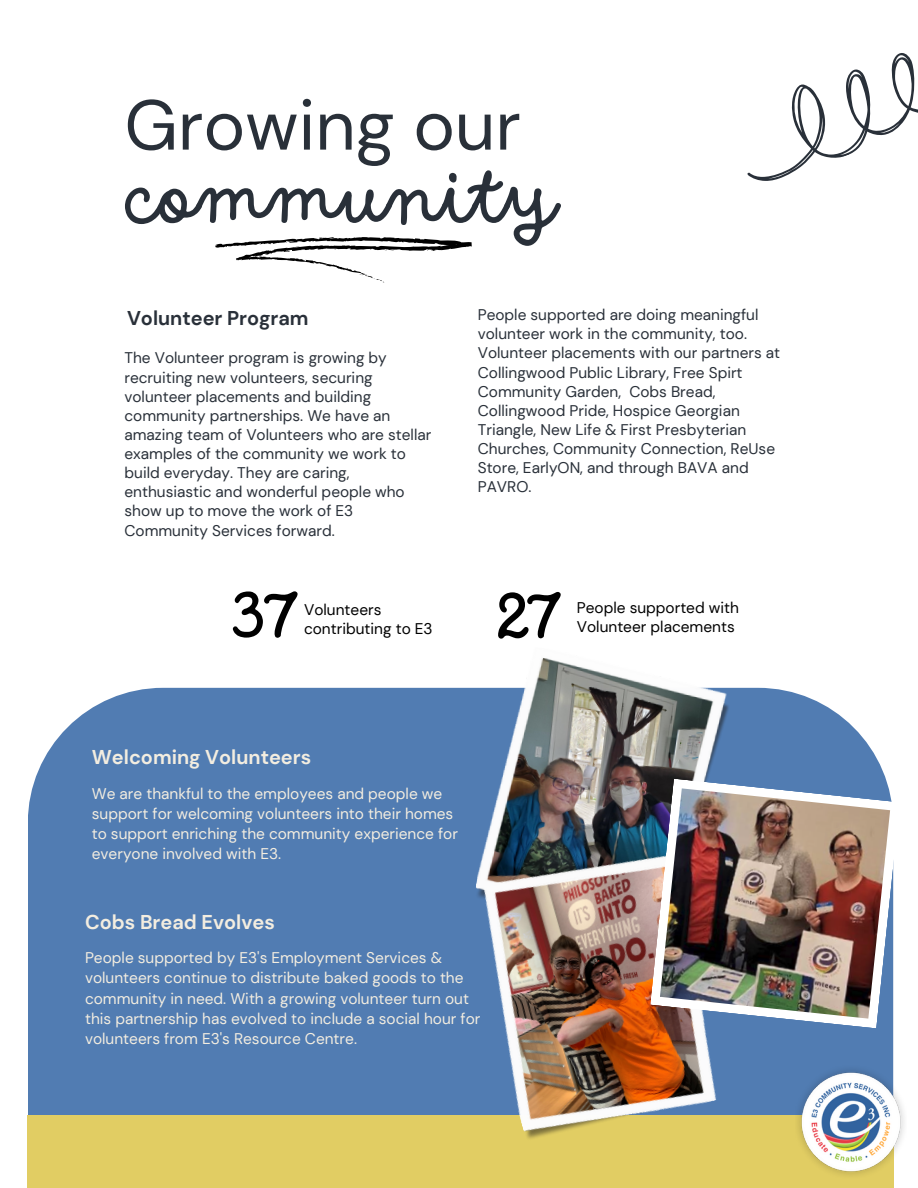
<style>
.page{position:relative;width:918px;height:1188px;background:#fff}
.page>*{position:absolute;margin:0;border:0;box-sizing:border-box;transform-origin:0 0}
.t1{font:78.9px "DO Script Regular";color:#293039}
.t2{font:72.9px "DO Script Regular";color:#000}
.t3{font:70.5px "DM Sans";color:#293039}
.t4{font:700 19.95px "DM Sans";color:#f3ede0}
.t5{font:700 19.95px "DM Sans";color:#293039}
.t6{font:15.45px/19.2px "DM Sans";color:#293039}
.t7{font:15.45px/20.2px "DM Sans";color:#f3ede0}
.t8{font:15.45px/19.2px "DM Sans";color:#000}
</style>
<div class="page">
<div style="left:28px;top:688px;width:865px;height:500px;background:#517cb2"></div>
<div style="left:27px;top:1115px;width:866px;height:73px;background:#e1cd63"></div>
<svg style="left:747px;top:53px;width:171px;height:128px"></svg>
<svg style="left:215px;top:237px;width:257px;height:46px"></svg>
<img style="left:798px;top:1065px;width:106px;height:114px">
<img style="left:473px;top:658px;width:262px;height:171px">
<img style="left:476px;top:829px;width:241px;height:310px">
<img style="left:650px;top:779px;width:244px;height:249px">
<p class="t3" style="left:125px;top:80px;width:398px">Growing our</p>
<p class="t1" style="left:127px;top:152px;width:432px">community</p>
<p class="t5" style="left:127px;top:305px;width:183px">Volunteer Program</p>
<p class="t6" style="left:125px;top:349px;width:308px">The Volunteer program is growing by recruiting new volunteers, securing volunteer placements and building community partnerships. We have an amazing team of Volunteers who are stellar examples of the community we work to build everyday. They are caring, enthusiastic and wonderful people who show up to move the work of E3<br>Community Services forward.</p>
<p class="t2" style="left:229px;top:573px;width:69px">37</p>
<p class="t8" style="left:304px;top:600px;width:130px">Volunteers contributing to E3</p>
<p class="t6" style="left:478px;top:305px;width:304px">People supported are doing meaningful volunteer work in the community, too.<br>Volunteer placements with our partners at Collingwood Public Library, Free Spirt Community Garden, Cobs Bread, Collingwood Pride, Hospice Georgian Triangle, New Life &amp; First Presbyterian Churches, Community Connection, ReUse Store, EarlyON, and through BAVA and PAVRO.</p>
<p class="t2" style="left:492px;top:573px;width:70px">27</p>
<p class="t8" style="left:577px;top:598px;width:164px">People supported with<br>Volunteer placements</p>
<p class="t4" style="left:92px;top:745px;width:221px">Welcoming Volunteers</p>
<p class="t7" style="left:92px;top:783px;width:368px">We are thankful to the employees and people we support for welcoming volunteers into their homes to support enriching the community experience for everyone involved with E3.</p>
<p class="t4" style="left:85px;top:909px;width:191px">Cobs Bread Evolves</p>
<p class="t7" style="left:85px;top:948px;width:397px">People supported by E3's Employment Services &amp; volunteers continue to distribute baked goods to the community in need. With a growing volunteer turn out this partnership has evolved to include a social hour for volunteers from E3's Resource Centre.</p>
</div>
